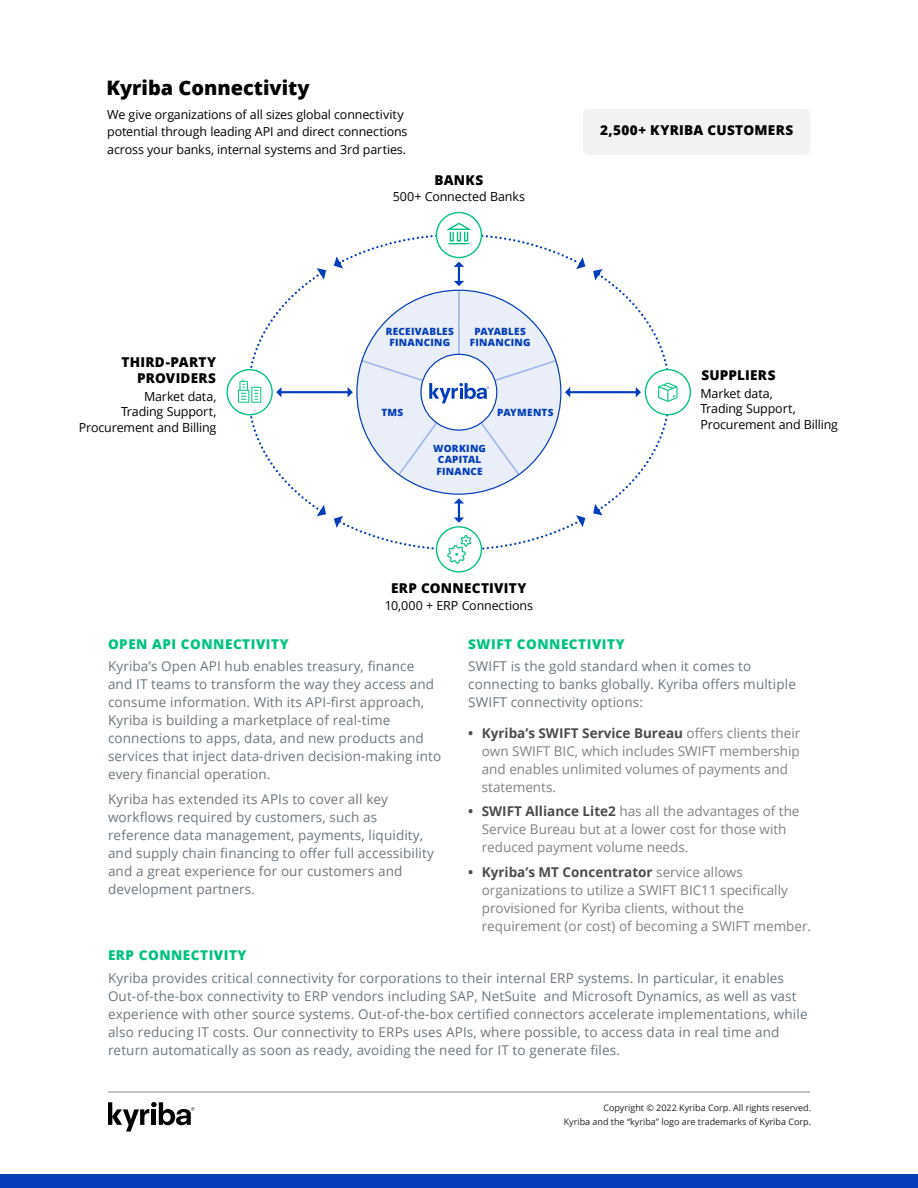
<style>
.page{position:relative;width:918px;height:1188px;background:#fff}
.page>*{position:absolute;margin:0;border:0;box-sizing:border-box;transform-origin:0 0}
.t1{font:800 19.95px "Open Sans";color:#000}
.t2{font:800 13.65px/16.4px "Open Sans";letter-spacing:.015em;color:#000;text-align:right}
.Body{font:13.5px/18px "Open Sans";letter-spacing:.01em;color:#6b7780}
.t3{font:13.5px/18px "Open Sans";color:#818181}
.Green_Header_Upperca{font:800 13.5px "Open Sans";letter-spacing:.04em;color:#00c280}
.t4{font:12.45px/15.6px "Open Sans";letter-spacing:-.01em;color:#000}
.t5{font:800 10.05px/11.4px "Open Sans";letter-spacing:.025em;color:#023cba;text-align:center}
.t6{font:9px/13.8px "Open Sans";color:#231f20;text-align:right}
.s1{font-weight:700;color:#4b4c4d}
</style>
<div class="page">
<svg style="left:108px;top:1102px;width:86px;height:30px"></svg>
<hr style="left:108px;top:1091px;width:702px;height:2px;background:#b3adab">
<div style="left:0;top:1174px;width:918px;height:14px;background:#033dba"></div>
<div style="left:583px;top:109px;width:227px;height:46px;background:#f2f2f2;border-radius:6px"></div>
<hr style="left:281px;top:391px;width:67px;height:2px;background:#023cba">
<svg style="left:238px;top:268px;width:88px;height:248px"></svg>
<hr style="left:570px;top:391px;width:66px;height:2px;background:#023cba">
<svg style="left:593px;top:269px;width:85px;height:246px"></svg>
<svg style="left:334px;top:222px;width:251px;height:342px"></svg>
<p class="t1" style="left:106px;top:73px;width:205px">Kyriba Connectivity</p>
<p class="t4" style="left:107px;top:105px;width:302px;line-height:17.9px">We give organizations of all sizes global connectivity potential through leading API and direct connections across your banks, internal systems and 3rd parties.</p>
<p class="t2" style="left:434px;top:171px;width:50px">BANKS</p>
<p class="t4" style="left:393px;top:189px;width:134px">500+ Connected Banks</p>
<p class="t5" style="left:386px;top:325px;width:70px">RECEIVABLES<br>FINANCING</p>
<p class="t5" style="left:470px;top:325px;width:62px">PAYABLES<br>FINANCING</p>
<p class="t2" style="left:600px;top:121px;width:195px">2,500+ KYRIBA CUSTOMERS</p>
<p class="t2" style="left:122px;top:353px;width:96px">THIRD-PARTY<br>PROVIDERS</p>
<p class="t4" style="left:79px;top:388px;width:139px;text-align:right">Market data,<br>Trading Support,<br>Procurement and Billing</p>
<p class="t4" style="left:701px;top:385px;width:139px">Market data,<br>Trading Support,<br>Procurement and Billing</p>
<p class="t2" style="left:701px;top:366px;width:76px">SUPPLIERS</p>
<p class="t5" style="left:381px;top:406px;width:23px">TMS</p>
<p class="t5" style="left:497px;top:406px;width:58px">PAYMENTS</p>
<p class="t5" style="left:433px;top:442px;width:54px">WORKING<br>CAPITAL<br>FINANCE</p>
<p class="Green_Header_Upperca" style="left:108px;top:634px;width:182px">OPEN API CONNECTIVITY</p>
<p class="t2" style="left:391px;top:579px;width:137px">ERP CONNECTIVITY</p>
<p class="t4" style="left:385px;top:598px;width:150px">10,000 + ERP Connections</p>
<p class="Green_Header_Upperca" style="left:468px;top:634px;width:158px">SWIFT CONNECTIVITY</p>
<p class="Body" style="left:108px;top:657px;width:335px">Kyriba’s Open API hub enables treasury, finance and IT teams to transform the way they access and consume information. With its API-first approach, Kyriba is building a marketplace of real-time connections to apps, data, and new products and services that inject data-driven decision-making into every financial operation.</p>
<p class="Body" style="left:108px;top:790px;width:327px">Kyriba has extended its APIs to cover all key workflows required by customers, such as reference data management, payments, liquidity, and supply chain financing to offer full accessibility and a great experience for our customers and development partners.</p>
<p class="Green_Header_Upperca" style="left:108px;top:945px;width:140px">ERP CONNECTIVITY</p>
<p class="Body" style="left:468px;top:657px;width:329px">SWIFT is the gold standard when it comes to connecting to banks globally. Kyriba offers multiple<br>SWIFT connectivity options:</p>
<p class="t3" style="left:482px;top:723px;width:320px;text-indent:-14px"><span class="s1">• Kyriba’s SWIFT Service Bureau</span> offers clients their own SWIFT BIC, which includes SWIFT membership and enables unlimited volumes of payments and statements.</p>
<p class="t3" style="left:482px;top:802px;width:319px;text-indent:-14px"><span class="s1">• SWIFT Alliance Lite2</span> has all the advantages of the<br>Service Bureau but at a lower cost for those with reduced payment volume needs.</p>
<p class="t3" style="left:482px;top:863px;width:331px;text-indent:-14px"><span class="s1">• Kyriba’s MT Concentrator</span> service allows organizations to utilize a SWIFT BIC11 specifically provisioned for Kyriba clients, without the requirement (or cost) of becoming a SWIFT member.</p>
<p class="Body" style="left:108px;top:968px;width:701px">Kyriba provides critical connectivity for corporations to their internal ERP systems. In particular, it enables Out-of-the-box connectivity to ERP vendors including SAP, NetSuite and Microsoft Dynamics, as well as vast experience with other source systems. Out-of-the-box certified connectors accelerate implementations, while also reducing IT costs. Our connectivity to ERPs uses APIs, where possible, to access data in real time and return automatically as soon as ready, avoiding the need for IT to generate files.</p>
<p class="t6" style="left:564px;top:1101px;width:249px">Copyright © 2022 Kyriba Corp. All rights reserved.<br>Kyriba and the “kyriba” logo are trademarks of Kyriba Corp.</p>
</div>
